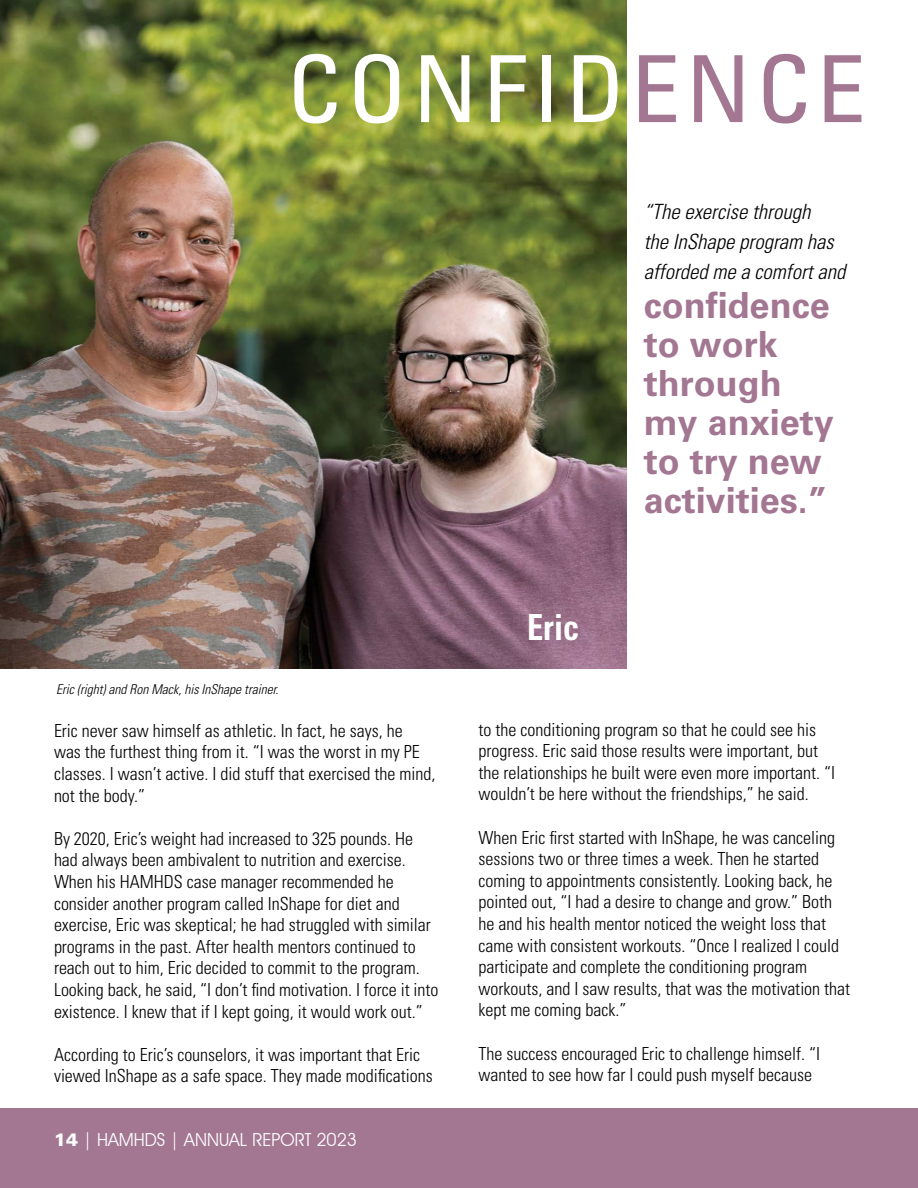
<style>
.page{position:relative;width:918px;height:1188px;background:#fff}
.page>*{position:absolute;margin:0;border:0;box-sizing:border-box;transform-origin:0 0}
.t1{font:condensed 92.7px "Univers";letter-spacing:.06em;color:#fff;scale:1.05 1}
.t2{font:700 36px/39px "Univers";color:#a37692}
.t3{font:700 condensed 36px "Univers";color:#fff;scale:.9 1}
.t4{font:italic 300 condensed 21px/30px "Univers";color:#000}
.t5{font:300 condensed 18px/21.6px "Univers";color:#000}
.t6{font:18px "Avant Garde IT Cby BT";color:#fff}
.t7{font:italic 300 condensed 13.5px "Univers";color:#000}
.s1{color:#a37692}
.s2{font-family:"Univers";font-weight:900}
</style>
<div class="page">
<div style="left:0;top:1108px;width:918px;height:80px;background:#a37692"></div>
<img style="left:0;top:0;width:626px;height:669px">
<p class="t1" style="left:287px;top:30px;width:552px">CONFID<span class="s1">ENCE</span></p>
<p class="t7" style="left:56px;top:681px;width:224px">Eric (right) and Ron Mack, his InShape trainer.</p>
<p class="t5" style="left:54px;top:720px;width:383px">Eric never saw himself as athletic. In fact, he says, he<br>was the furthest thing from it. “I was the worst in my PE classes. I wasn’t active. I did stuff that exercised the mind, not the body.”</p>
<p class="t5" style="left:54px;top:828px;width:378px">By 2020, Eric’s weight had increased to 325 pounds. He had always been ambivalent to nutrition and exercise.<br>When his HAMHDS case manager recommended he consider another program called InShape for diet and exercise, Eric was skeptical; he had struggled with similar programs in the past. After health mentors continued to reach out to him, Eric decided to commit to the program.</p>
<p class="t5" style="left:54px;top:979px;width:386px">Looking back, he said, “I don’t find motivation. I force it into</p>
<p class="t5" style="left:54px;top:1000px;width:370px">existence. I knew that if I kept going, it would work out.”</p>
<p class="t5" style="left:54px;top:1044px;width:380px">According to Eric’s counselors, it was important that Eric viewed InShape as a safe space. They made modifications</p>
<p class="t6" style="left:54px;top:1129px;width:305px"><span class="s2">14</span> | HAMHDS | ANNUAL REPORT 2023</p>
<p class="t3" style="left:527px;top:605px;width:59px">Eric</p>
<p class="t4" style="left:644px;top:197px;width:203px">“The exercise through<br>the InShape program has afforded me a comfort and</p>
<p class="t2" style="left:644px;top:286px;width:188px">confidence to work through</p>
<p class="t2" style="left:644px;top:403px;width:192px">my anxiety</p>
<p class="t2" style="left:644px;top:442px;width:186px">to try new activities.”</p>
<p class="t5" style="left:478px;top:719px;width:358px">to the conditioning program so that he could see his progress. Eric said those results were important, but the relationships he built were even more important. “I wouldn’t be here without the friendships,” he said.</p>
<p class="t5" style="left:478px;top:827px;width:373px">When Eric first started with InShape, he was canceling sessions two or three times a week. Then he started coming to appointments consistently. Looking back, he pointed out, “I had a desire to change and grow.” Both he and his health mentor noticed the weight loss that came with consistent workouts. “Once I realized I could participate and complete the conditioning program workouts, and I saw results, that was the motivation that kept me coming back.”</p>
<p class="t5" style="left:478px;top:1043px;width:343px">The success encouraged Eric to challenge himself. “I wanted to see how far I could push myself because</p>
</div>
